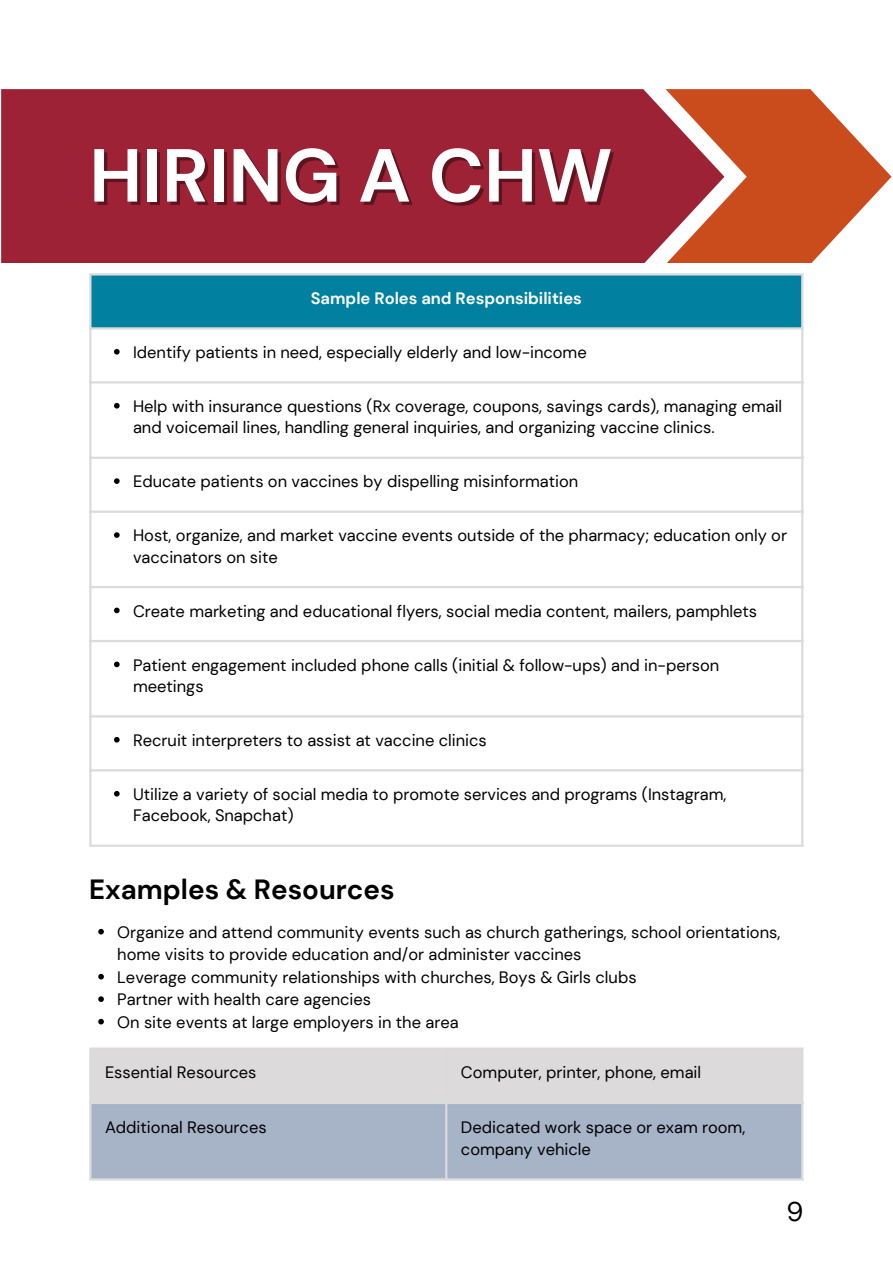
<style>
.page{position:relative;width:893px;height:1264px;background:#fff}
.page>*{position:absolute;margin:0;border:0;box-sizing:border-box;transform-origin:0 0}
.t1{font:700 75px "DM Sans";color:#fff}
.t2{font:700 27.75px "DM Sans";color:#000}
.t3{font:27px "DM Sans";color:#000}
.t4{font:16.5px/21.3px "DM Sans";color:#000}
.t5{font:700 16.5px "DM Sans";color:#fefefe}
</style>
<div class="page">
<div style="left:1px;top:89px;width:664px;height:174px;background:#9d2235"></div>
<svg style="left:665px;top:89px;width:226px;height:174px"></svg>
<div style="left:90px;top:274px;width:712px;height:55px;background:#01809f"></div>
<svg style="left:114px;top:349px;width:6px;height:5px"></svg>
<svg style="left:114px;top:403px;width:6px;height:5px"></svg>
<svg style="left:114px;top:478px;width:6px;height:6px"></svg>
<svg style="left:114px;top:532px;width:6px;height:6px"></svg>
<svg style="left:114px;top:607px;width:6px;height:6px"></svg>
<svg style="left:114px;top:661px;width:6px;height:6px"></svg>
<svg style="left:114px;top:737px;width:6px;height:5px"></svg>
<svg style="left:114px;top:791px;width:6px;height:5px"></svg>
<hr style="left:89px;top:275px;width:2px;height:569px;background:#dbdbdb">
<hr style="left:801px;top:275px;width:2px;height:569px;background:#dbdbdb">
<hr style="left:89px;top:273px;width:714px;height:2px;background:#dbdbdb">
<hr style="left:89px;top:327px;width:714px;height:2px;background:#dbdbdb">
<hr style="left:89px;top:381px;width:714px;height:2px;background:#dbdbdb">
<hr style="left:89px;top:456px;width:714px;height:3px;background:#dbdbdb">
<hr style="left:89px;top:510px;width:714px;height:3px;background:#dbdbdb">
<hr style="left:89px;top:586px;width:714px;height:2px;background:#dbdbdb">
<hr style="left:89px;top:640px;width:714px;height:2px;background:#dbdbdb">
<hr style="left:89px;top:715px;width:714px;height:2px;background:#dbdbdb">
<hr style="left:89px;top:769px;width:714px;height:2px;background:#dbdbdb">
<hr style="left:89px;top:844px;width:714px;height:2px;background:#dbdbdb">
<svg style="left:98px;top:928px;width:6px;height:6px"></svg>
<svg style="left:98px;top:973px;width:6px;height:6px"></svg>
<svg style="left:98px;top:996px;width:6px;height:5px"></svg>
<svg style="left:98px;top:1018px;width:6px;height:6px"></svg>
<div style="left:91px;top:1049px;width:710px;height:52px;background:#dcdadb"></div>
<div style="left:91px;top:1104px;width:710px;height:74px;background:#a7b3c7"></div>
<hr style="left:89px;top:1049px;width:2px;height:129px;background:#dbdbdb">
<hr style="left:445px;top:1049px;width:2px;height:129px;background:#dbdbdb">
<hr style="left:801px;top:1049px;width:2px;height:129px;background:#dbdbdb">
<hr style="left:89px;top:1047px;width:714px;height:2px;background:#dbdbdb">
<hr style="left:89px;top:1101px;width:714px;height:3px;background:#dbdbdb">
<hr style="left:89px;top:1178px;width:714px;height:2px;background:#dbdbdb">
<p class="t1" style="left:89px;top:127px;width:525px">HIRING A CHW</p>
<p class="t5" style="left:311px;top:287px;width:272px">Sample Roles and Responsibilities</p>
<p class="t4" style="left:133px;top:342px;width:455px">Identify patients in need, especially elderly and low-income</p>
<p class="t4" style="left:133px;top:395px;width:650px">Help with insurance questions (Rx coverage, coupons, savings cards), managing email and voicemail lines, handling general inquiries, and organizing vaccine clinics.</p>
<p class="t4" style="left:133px;top:471px;width:446px">Educate patients on vaccines by dispelling misinformation</p>
<p class="t4" style="left:133px;top:525px;width:655px">Host, organize, and market vaccine events outside of the pharmacy; education only or vaccinators on site</p>
<p class="t4" style="left:133px;top:600px;width:625px">Create marketing and educational flyers, social media content, mailers, pamphlets</p>
<p class="t4" style="left:133px;top:654px;width:587px">Patient engagement included phone calls (initial &amp; follow-ups) and in-person meetings</p>
<p class="t4" style="left:133px;top:729px;width:355px">Recruit interpreters to assist at vaccine clinics</p>
<p class="t4" style="left:133px;top:783px;width:595px">Utilize a variety of social media to promote services and programs (Instagram,<br>Facebook, Snapchat)</p>
<p class="t2" style="left:89px;top:871px;width:307px">Examples &amp; Resources</p>
<p class="t4" style="left:117px;top:921px;width:664px;line-height:22.5px">Organize and attend community events such as church gatherings, school orientations, home visits to provide education and/or administer vaccines</p>
<p class="t4" style="left:117px;top:966px;width:521px">Leverage community relationships with churches, Boys &amp; Girls clubs</p>
<p class="t4" style="left:117px;top:989px;width:255px">Partner with health care agencies</p>
<p class="t4" style="left:117px;top:1011px;width:343px">On site events at large employers in the area</p>
<p class="t4" style="left:105px;top:1062px;width:153px">Essential Resources</p>
<p class="t4" style="left:461px;top:1062px;width:242px">Computer, printer, phone, email</p>
<p class="t4" style="left:105px;top:1116px;width:163px">Additional Resources</p>
<p class="t4" style="left:461px;top:1115px;width:286px;line-height:22.5px">Dedicated work space or exam room, company vehicle</p>
<p class="t3" style="left:786px;top:1193px;width:18px">9</p>
</div>
